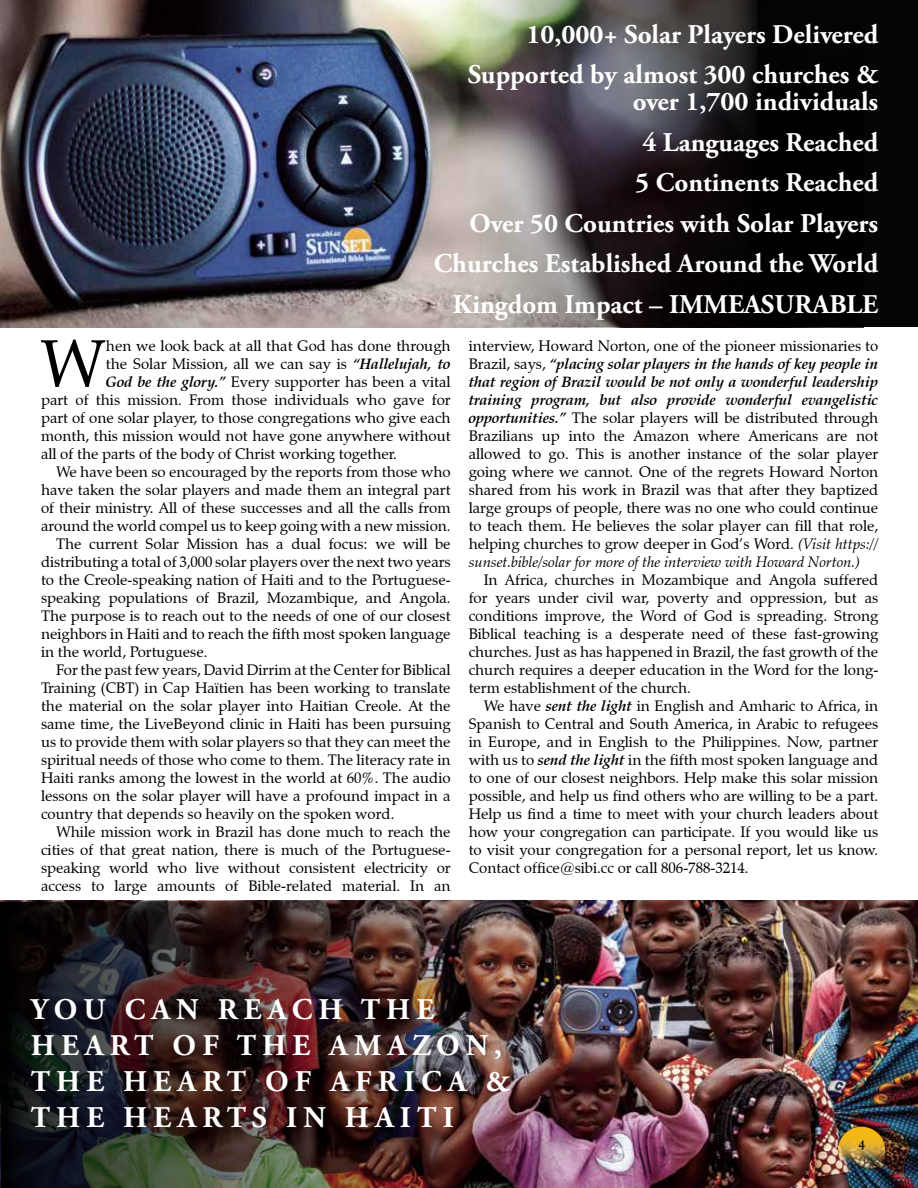
<style>
.page{position:relative;width:918px;height:1188px;background:#fff}
.page>*{position:absolute;margin:0;border:0;box-sizing:border-box;transform-origin:0 0}
.t1{font:66.3px "Zapf Calligraphic 801 BT";color:#000}
.t2{font:700 30px/36px "Adobe Garamond Pro";letter-spacing:.205em;color:#fff}
.t3{font:700 27px/40.5px "Adobe Garamond Pro";color:#fff;text-align:right}
.t4{font:15px/18px "Zapf Calligraphic 801 BT";color:#000;text-align:justify}
.t5{font:700 13.5px "Goudy Old Style T";color:#000}
.s1{font-weight:700;font-style:italic}
.s2{font-style:italic}
</style>
<div class="page">
<img style="left:0;top:0;width:864px;height:328px">
<svg style="left:400px;top:0;width:518px;height:327px;background:#423f3f"></svg>
<img style="left:614px;top:901px;width:304px;height:287px">
<img style="left:0;top:899px;width:614px;height:289px">
<img style="left:838px;top:1127px;width:47px;height:37px">
<h3 class="t3" style="left:468px;top:14px;width:412px">10,000+ Solar Players Delivered<br>Supported by almost 300 churches &amp;</h3>
<h3 class="t3" style="left:434px;top:82px;width:446px">over 1,700 individuals<br>4 Languages Reached<br>5 Continents Reached<br>Over 50 Countries with Solar Players<br>Churches Established Around the World<br>Kingdom Impact – IMMEASURABLE</h3>
<h1 class="t1" style="left:40px;top:323px;width:67px">W</h1>
<p class="t4" style="left:106px;top:336px;width:346px">hen we look back at all that God has done through</p>
<p class="t4" style="left:106px;top:354px;width:346px">the Solar Mission, all we can say is <span class="s1">“Hallelujah, to</span></p>
<p class="t4" style="left:106px;top:372px;width:346px"><span class="s1">God be the glory.”</span> Every supporter has been a vital</p>
<p class="t4" style="left:41px;top:390px;width:411px">part of this mission. From those individuals who gave for</p>
<p class="t4" style="left:41px;top:408px;width:411px">part of one solar player, to those congregations who give each</p>
<p class="t4" style="left:41px;top:426px;width:411px">month, this mission would not have gone anywhere without</p>
<p class="t4" style="left:41px;top:444px;width:357px">all of the parts of the body of Christ working together.</p>
<p class="t4" style="left:56px;top:462px;width:396px">We have been so encouraged by the reports from those who</p>
<p class="t4" style="left:41px;top:480px;width:411px">have taken the solar players and made them an integral part</p>
<p class="t4" style="left:41px;top:498px;width:411px">of their ministry. All of these successes and all the calls from</p>
<p class="t4" style="left:41px;top:516px;width:411px">around the world compel us to keep going with a new mission.</p>
<p class="t4" style="left:56px;top:534px;width:396px">The current Solar Mission has a dual focus: we will be</p>
<p class="t4" style="left:41px;top:552px;width:411px">distributing a total of 3,000 solar players over the next two years</p>
<p class="t4" style="left:41px;top:570px;width:411px">to the Creole-speaking nation of Haiti and to the Portuguese-</p>
<p class="t4" style="left:41px;top:588px;width:411px">speaking populations of Brazil, Mozambique, and Angola.</p>
<p class="t4" style="left:41px;top:606px;width:411px">The purpose is to reach out to the needs of one of our closest</p>
<p class="t4" style="left:41px;top:624px;width:411px">neighbors in Haiti and to reach the fifth most spoken language</p>
<p class="t4" style="left:41px;top:642px;width:168px">in the world, Portuguese.</p>
<p class="t4" style="left:56px;top:660px;width:396px">For the past few years, David Dirrim at the Center for Biblical</p>
<p class="t4" style="left:41px;top:678px;width:411px">Training (CBT) in Cap Haïtien has been working to translate</p>
<p class="t4" style="left:41px;top:696px;width:411px">the material on the solar player into Haitian Creole. At the</p>
<p class="t4" style="left:41px;top:714px;width:411px">same time, the LiveBeyond clinic in Haiti has been pursuing</p>
<p class="t4" style="left:41px;top:732px;width:411px">us to provide them with solar players so that they can meet the</p>
<p class="t4" style="left:41px;top:750px;width:411px">spiritual needs of those who come to them. The literacy rate in</p>
<p class="t4" style="left:41px;top:768px;width:411px">Haiti ranks among the lowest in the world at 60%. The audio</p>
<p class="t4" style="left:41px;top:786px;width:411px">lessons on the solar player will have a profound impact in a</p>
<p class="t4" style="left:41px;top:804px;width:355px">country that depends so heavily on the spoken word.</p>
<p class="t4" style="left:56px;top:822px;width:396px">While mission work in Brazil has done much to reach the</p>
<p class="t4" style="left:41px;top:840px;width:411px">cities of that great nation, there is much of the Portuguese-</p>
<p class="t4" style="left:41px;top:858px;width:411px">speaking world who live without consistent electricity or</p>
<p class="t4" style="left:41px;top:876px;width:411px">access to large amounts of Bible-related material. In an</p>
<p class="t4" style="left:469px;top:336px;width:411px">interview, Howard Norton, one of the pioneer missionaries to Brazil, says, <span class="s1">“placing solar players in the hands of key people in that region of Brazil would be not only a wonderful leadership training program, but also provide wonderful evangelistic opportunities.”</span> The solar players will be distributed through Brazilians up into the Amazon where Americans are not allowed to go. This is another instance of the solar player going where we cannot. One of the regrets Howard Norton shared from his work in Brazil was that after they baptized large groups of people, there was no one who could continue to teach them. He believes the solar player can fill that role, helping churches to grow deeper in God’s Word. <span class="s2">(Visit https:// sunset.bible/solar for more of the interview with Howard Norton.)</span></p>
<p class="t4" style="left:469px;top:570px;width:411px;text-indent:15px">In Africa, churches in Mozambique and Angola suffered for years under civil war, poverty and oppression, but as conditions improve, the Word of God is spreading. Strong Biblical teaching is a desperate need of these fast-growing churches. Just as has happened in Brazil, the fast growth of the church requires a deeper education in the Word for the long&shy;term establishment of the church.</p>
<p class="t4" style="left:469px;top:696px;width:411px;text-indent:15px">We have <span class="s1">sent the light</span> in English and Amharic to Africa, in Spanish to Central and South America, in Arabic to refugees in Europe, and in English to the Philippines. Now, partner with us to <span class="s1">send the light</span> in the fifth most spoken language and to one of our closest neighbors. Help make this solar mission possible, and help us find others who are willing to be a part.<br>Help us find a time to meet with your church leaders about how your congregation can participate. If you would like us to visit your congregation for a personal report, let us know.<br>Contact office@sibi.cc or call 806-788-3214.</p>
<h2 class="t2" style="left:31px;top:992px;width:481px">YOU CAN REACH THE<br>HEART OF THE AMAZON,<br>THE HEART OF AFRICA &amp;<br>THE HEARTS IN HAITI</h2>
<p class="t5" style="left:859px;top:1137px;width:8px">4</p>
</div>
